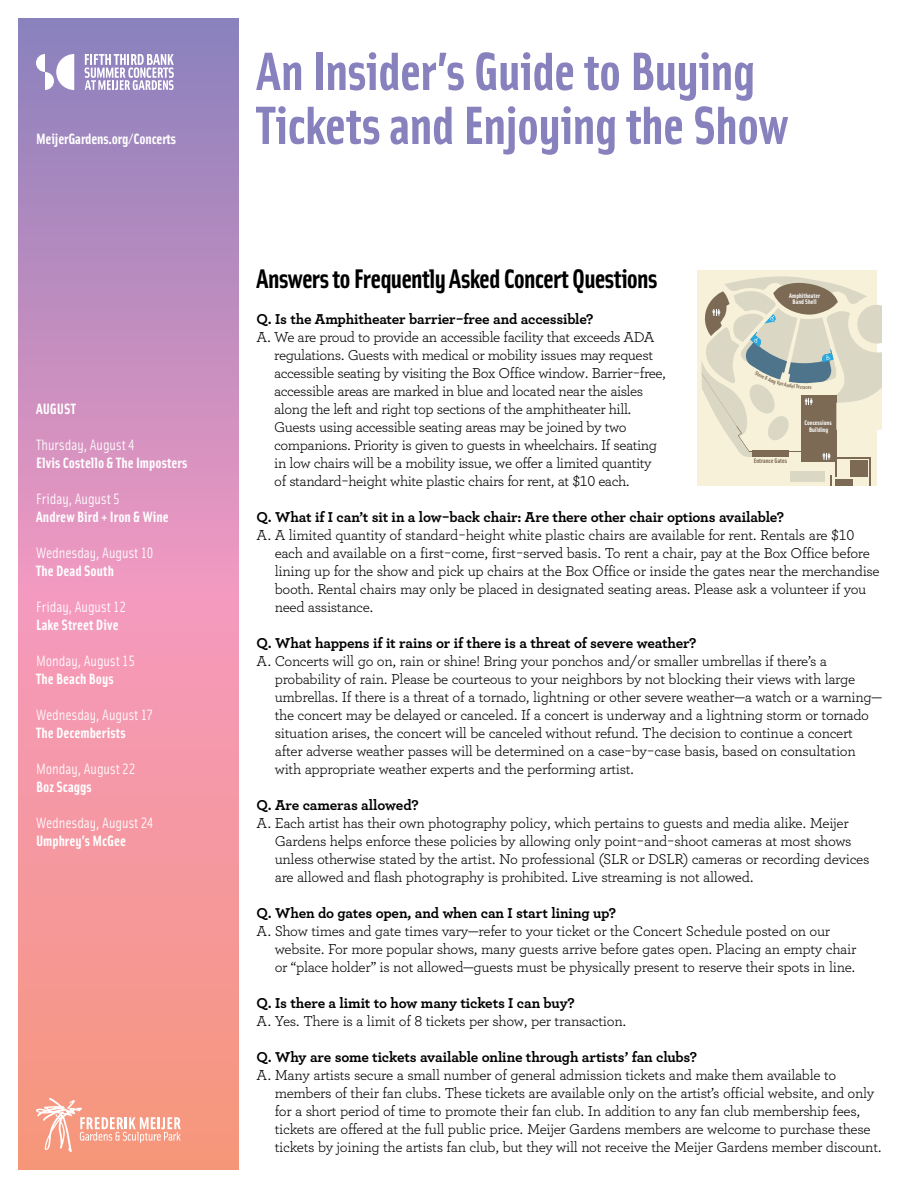
<style>
.page{position:relative;width:918px;height:1188px;background:#fff}
.page>*{position:absolute;margin:0;border:0;box-sizing:border-box;transform-origin:0 0}
.t1{font:700 54px "Solex OT";letter-spacing:-.015em;color:#8781bd}
.t2{font:700 27px "Solex OT";letter-spacing:-.03em;color:#000}
.t3{font:15px/18px "Archer";letter-spacing:-.02em;color:#000}
.t4{font:700 15px "Archer";letter-spacing:-.015em;color:#000}
.t5{font:700 15px "Solex OT";color:#fff}
.t6{font:15px "Solex OT";color:#fff}
.t7{font:700 6.6px/6.6px "Solex";color:#fff;text-align:center}
.t8{font:700 6.6px "Solex";color:#7c6a55}
</style>
<div class="page">
<svg style="left:18px;top:18px;width:220px;height:1152px;background:#d992ae"></svg>
<svg style="left:36px;top:54px;width:38px;height:36px"></svg>
<svg style="left:85px;top:54px;width:89px;height:36px"></svg>
<svg style="left:36px;top:1098px;width:145px;height:54px;background:#f7aa96"></svg>
<div style="left:698px;top:270px;width:179px;height:216px;background:#f7f1da"></div>
<svg style="left:701px;top:276px;width:181px;height:210px"></svg>
<p class="t5" style="left:36px;top:129px;width:141px">MeijerGardens.org/Concerts</p>
<p class="t5" style="left:36px;top:399px;width:41px">AUGUST</p>
<p class="t6" style="left:36px;top:435px;width:100px">Thursday, August 4</p>
<p class="t5" style="left:36px;top:453px;width:153px">Elvis Costello &amp; The Imposters</p>
<p class="t6" style="left:36px;top:489px;width:85px">Friday, August 5</p>
<p class="t5" style="left:36px;top:507px;width:134px">Andrew Bird + Iron &amp; Wine</p>
<p class="t6" style="left:36px;top:543px;width:119px">Wednesday, August 10</p>
<p class="t5" style="left:36px;top:561px;width:79px">The Dead South</p>
<p class="t6" style="left:36px;top:597px;width:92px">Friday, August 12</p>
<p class="t5" style="left:36px;top:615px;width:84px">Lake Street Dive</p>
<p class="t6" style="left:36px;top:651px;width:100px">Monday, August 15</p>
<p class="t5" style="left:36px;top:669px;width:79px">The Beach Boys</p>
<p class="t6" style="left:36px;top:705px;width:119px">Wednesday, August 17</p>
<p class="t5" style="left:36px;top:723px;width:91px">The Decemberists</p>
<p class="t6" style="left:36px;top:759px;width:101px">Monday, August 22</p>
<p class="t5" style="left:36px;top:777px;width:57px">Boz Scaggs</p>
<p class="t6" style="left:36px;top:813px;width:119px">Wednesday, August 24</p>
<p class="t5" style="left:36px;top:831px;width:92px">Umphrey’s McGee</p>
<h1 class="t1" style="left:256px;top:36px;width:500px">An Insider’s Guide to Buying</h1>
<h1 class="t1" style="left:256px;top:90px;width:533px">Tickets and Enjoying the Show</h1>
<h2 class="t2" style="left:256px;top:261px;width:402px">Answers to Frequently Asked Concert Questions</h2>
<p class="t4" style="left:256px;top:307px;width:339px">Q. Is the Amphitheater barrier-free and accessible?</p>
<p class="t3" style="left:274px;top:327px;width:393px;text-indent:-18px">A. We are proud to provide an accessible facility that exceeds ADA regulations. Guests with medical or mobility issues may request accessible seating by visiting the Box Office window. Barrier-free, accessible areas are marked in blue and located near the aisles along the left and right top sections of the amphitheater hill.<br>Guests using accessible seating areas may be joined by two companions. Priority is given to guests in wheelchairs. If seating in low chairs will be a mobility issue, we offer a limited quantity of standard-height white plastic chairs for rent, at $10 each.</p>
<p class="t4" style="left:257px;top:505px;width:529px">Q. What if I can’t sit in a low-back chair: Are there other chair options available?</p>
<p class="t3" style="left:275px;top:525px;width:606px;text-indent:-18px">A. A limited quantity of standard-height white plastic chairs are available for rent. Rentals are $10 each and available on a first-come, first-served basis. To rent a chair, pay at the Box Office before lining up for the show and pick up chairs at the Box Office or inside the gates near the merchandise booth. Rental chairs may only be placed in designated seating areas. Please ask a volunteer if you need assistance.</p>
<p class="t4" style="left:257px;top:631px;width:442px">Q. What happens if it rains or if there is a threat of severe weather?</p>
<p class="t3" style="left:275px;top:651px;width:609px;text-indent:-18px">A. Concerts will go on, rain or shine! Bring your ponchos and/or smaller umbrellas if there’s a probability of rain. Please be courteous to your neighbors by not blocking their views with large umbrellas. If there is a threat of a tornado, lightning or other severe weather—a watch or a warning— the concert may be delayed or canceled. If a concert is underway and a lightning storm or tornado situation arises, the concert will be canceled without refund. The decision to continue a concert after adverse weather passes will be determined on a case-by-case basis, based on consultation with appropriate weather experts and the performing artist.</p>
<p class="t4" style="left:257px;top:793px;width:164px">Q. Are cameras allowed?</p>
<p class="t3" style="left:275px;top:813px;width:596px;text-indent:-18px">A. Each artist has their own photography policy, which pertains to guests and media alike. Meijer Gardens helps enforce these policies by allowing only point-and-shoot cameras at most shows unless otherwise stated by the artist. No professional (SLR or DSLR) cameras or recording devices are allowed and flash photography is prohibited. Live streaming is not allowed.</p>
<p class="t4" style="left:257px;top:901px;width:361px">Q. When do gates open, and when can I start lining up?</p>
<p class="t3" style="left:275px;top:921px;width:583px;text-indent:-18px">A. Show times and gate times vary—refer to your ticket or the Concert Schedule posted on our website. For more popular shows, many guests arrive before gates open. Placing an empty chair or “place holder” is not allowed—guests must be physically present to reserve their spots in line.</p>
<p class="t4" style="left:257px;top:991px;width:320px">Q. Is there a limit to how many tickets I can buy?</p>
<p class="t3" style="left:257px;top:1011px;width:372px">A. Yes. There is a limit of 8 tickets per show, per transaction.</p>
<p class="t4" style="left:257px;top:1045px;width:442px">Q. Why are some tickets available online through artists’ fan clubs?</p>
<p class="t3" style="left:275px;top:1065px;width:609px;text-indent:-18px">A. Many artists secure a small number of general admission tickets and make them available to members of their fan clubs. These tickets are available only on the artist’s official website, and only for a short period of time to promote their fan club. In addition to any fan club membership fees, tickets are offered at the full public price. Meijer Gardens members are welcome to purchase these tickets by joining the artists fan club, but they will not receive the Meijer Gardens member discount.</p>
<p class="t7" style="left:789px;top:292px;width:32px">Amphitheater<br>Band Shell</p>
<p class="t7" style="left:804px;top:419px;width:29px">Concessions<br>Building</p>
<p class="t8" style="left:754px;top:457px;width:35px">Entrance Gates</p>
</div>
